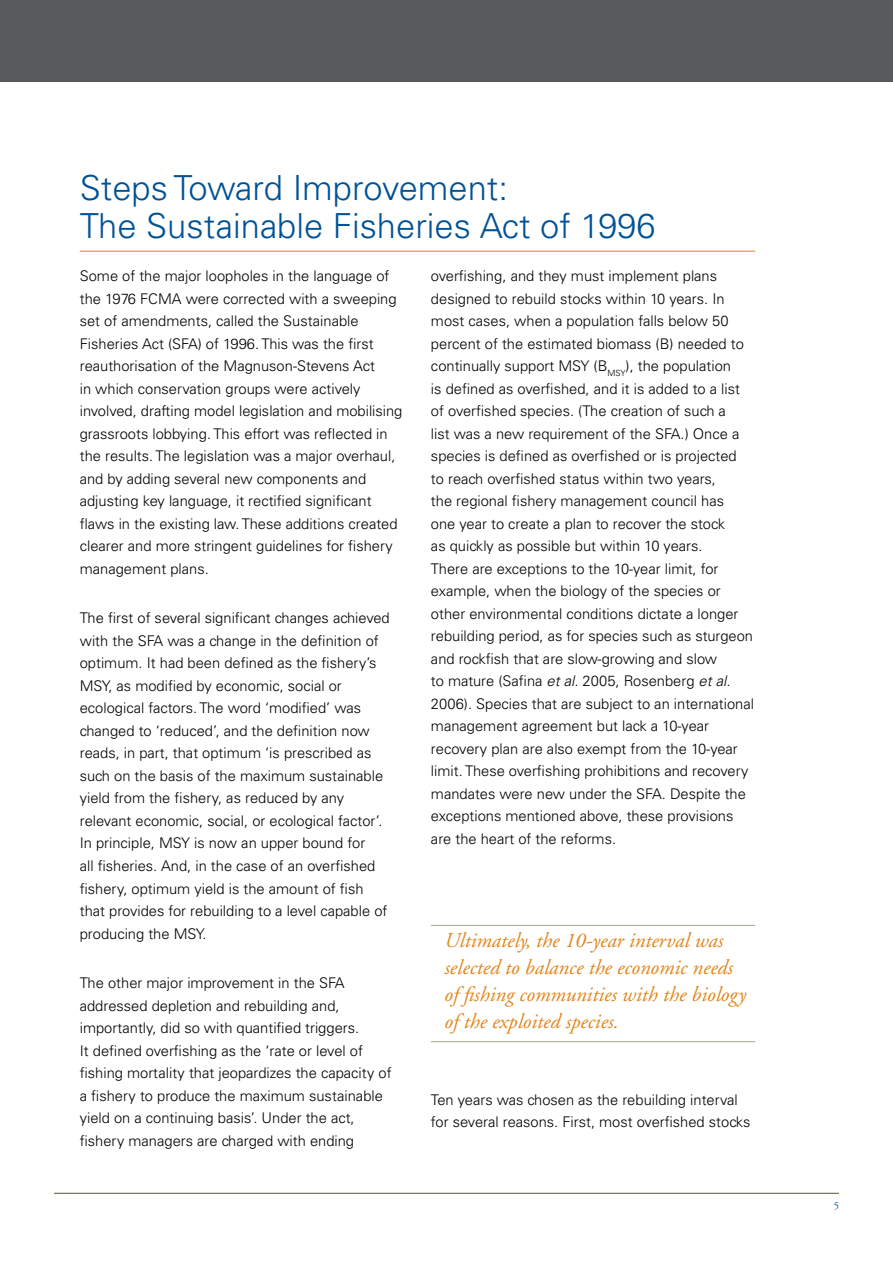
<style>
.page{position:relative;width:893px;height:1263px;background:#fff}
.page>*{position:absolute;margin:0;border:0;box-sizing:border-box;transform-origin:0 0}
.t1{font:300 34.5px/37.5px "Univers";color:#005295}
.t2{font:italic 21px/27px "Adobe Garamond";color:#e0861b}
.t3{font:300 14.7px/22.5px "Univers";color:#000}
.t4{font:10.5px "Adobe Garamond";color:#005295}
.s1{font-style:italic}
</style>
<div class="page">
<hr style="left:54px;top:1193px;width:785px;height:1px;background:#555540">
<div style="left:0;top:0;width:893px;height:81px;background:#58595b"></div>
<hr style="left:431px;top:925px;width:324px;height:1px;background:#a5a695">
<hr style="left:431px;top:1041px;width:324px;height:1px;background:#a5a695">
<hr style="left:80px;top:251px;width:675px;height:1px;background:#e0861b">
<h1 class="t1" style="left:80px;top:169px;width:577px">Steps Toward Improvement:<br>The Sustainable Fisheries Act of 1996</h1>
<p class="t3" style="left:80px;top:265px;width:324px">Some of the major loopholes in the language of the 1976 FCMA were corrected with a sweeping set of amendments, called the Sustainable Fisheries Act (SFA) of 1996. This was the first reauthorisation of the Magnuson-Stevens Act<br>in which conservation groups were actively involved, drafting model legislation and mobilising grassroots lobbying. This effort was reflected in the results. The legislation was a major overhaul, and by adding several new components and adjusting key language, it rectified significant flaws in the existing law. These additions created clearer and more stringent guidelines for fishery management plans.</p>
<p class="t3" style="left:80px;top:607px;width:311px">The first of several significant changes achieved with the SFA was a change in the definition of optimum. It had been defined as the fishery’s MSY, as modified by economic, social or ecological factors. The word ‘modified’ was changed to ‘reduced’, and the definition now reads, in part, that optimum ‘is prescribed as such on the basis of the maximum sustainable yield from the fishery, as reduced by any relevant economic, social, or ecological factor’.<br>In principle, MSY is now an upper bound for<br>all fisheries. And, in the case of an overfished fishery, optimum yield is the amount of fish that provides for rebuilding to a level capable of producing the MSY.</p>
<p class="t3" style="left:80px;top:971px;width:313px">The other major improvement in the SFA addressed depletion and rebuilding and, importantly, did so with quantified triggers.<br>It defined overfishing as the ‘rate or level of fishing mortality that jeopardizes the capacity of a fishery to produce the maximum sustainable yield on a continuing basis’. Under the act, fishery managers are charged with ending</p>
<p class="t3" style="left:431px;top:265px;width:324px">overfishing, and they must implement plans designed to rebuild stocks within 10 years. In most cases, when a population falls below 50 percent of the estimated biomass (B) needed to continually support MSY (B<sub>MSY</sub>), the population<br>is defined as overfished, and it is added to a list of overfished species. (The creation of such a<br>list was a new requirement of the SFA.) Once a species is defined as overfished or is projected<br>to reach overfished status within two years,<br>the regional fishery management council has<br>one year to create a plan to recover the stock<br>as quickly as possible but within 10 years.<br>There are exceptions to the 10-year limit, for example, when the biology of the species or other environmental conditions dictate a longer rebuilding period, as for species such as sturgeon and rockfish that are slow-growing and slow<br>to mature (Safina <span class="s1">et al.</span> 2005, Rosenberg <span class="s1">et al.<br></span>2006). Species that are subject to an international management agreement but lack a 10-year recovery plan are also exempt from the 10-year limit. These overfishing prohibitions and recovery mandates were new under the SFA. Despite the exceptions mentioned above, these provisions are the heart of the reforms.</p>
<h2 class="t2" style="left:444px;top:928px;width:303px">Ultimately, the 10-year interval was selected to balance the economic needs of fishing communities with the biology of the exploited species.</h2>
<p class="t3" style="left:431px;top:1088px;width:321px">Ten years was chosen as the rebuilding interval for several reasons. First, most overfished stocks</p>
<p class="t4" style="left:834px;top:1200px;width:7px">5</p>
</div>
